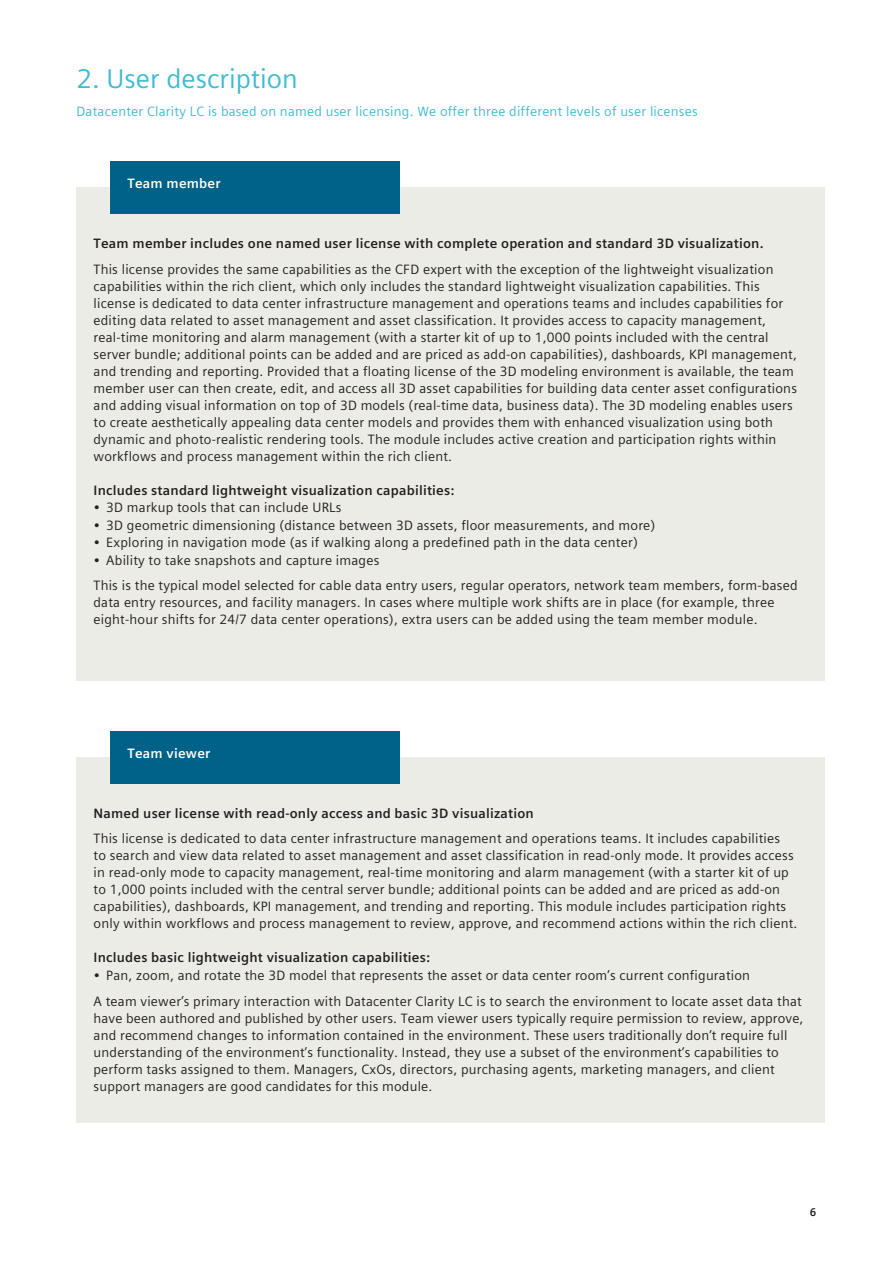
<style>
.page{position:relative;width:893px;height:1263px;background:#fff}
.page>*{position:absolute;margin:0;border:0;box-sizing:border-box;transform-origin:0 0}
.t1{font:27px "Siemens Sans Global";color:#41bad2}
.t2{font:13.5px/17px "Siemens Sans Global";letter-spacing:.015em;color:#231f20}
.t3{font:700 13.5px "Siemens Sans Global";letter-spacing:.015em;color:#231f20}
.t4{font:13.5px "Siemens Sans Global";letter-spacing:.015em;color:#41bad2}
.t5{font:700 13.5px "Siemens Sans Global";letter-spacing:.015em;color:#fff}
.t6{font:700 11.25px "Siemens Sans Global";color:#231f20}
</style>
<div class="page">
<div style="left:77px;top:187px;width:748px;height:493px;background:#ecece7"></div>
<div style="left:77px;top:757px;width:748px;height:366px;background:#ecece7"></div>
<div style="left:111px;top:162px;width:289px;height:52px;background:#006288"></div>
<div style="left:111px;top:731px;width:289px;height:53px;background:#006288"></div>
<h1 class="t1" style="left:77px;top:58px;width:223px">2. User description</h1>
<p class="t4" style="left:77px;top:101px;width:623px">Datacenter Clarity LC is based on named user licensing. We offer three different levels of user licenses</p>
<p class="t5" style="left:128px;top:173px;width:94px">Team member</p>
<p class="t3" style="left:94px;top:233px;width:671px">Team member includes one named user license with complete operation and standard 3D visualization.</p>
<p class="t2" style="left:94px;top:260px;width:705px">This license provides the same capabilities as the CFD expert with the exception of the lightweight visualization capabilities within the rich client, which only includes the standard lightweight visualization capabilities. This license is dedicated to data center infrastructure management and operations teams and includes capabilities for editing data related to asset management and asset classification. It provides access to capacity management, real-time monitoring and alarm management (with a starter kit of up to 1,000 points included with the central server bundle; additional points can be added and are priced as add-on capabilities), dashboards, KPI management, and trending and reporting. Provided that a floating license of the 3D modeling environment is available, the team member user can then create, edit, and access all 3D asset capabilities for building data center asset configurations and adding visual information on top of 3D models (real-time data, business data). The 3D modeling enables users to create aesthetically appealing data center models and provides them with enhanced visualization using both dynamic and photo-realistic rendering tools. The module includes active creation and participation rights within workflows and process management within the rich client.</p>
<p class="t3" style="left:94px;top:480px;width:362px">Includes standard lightweight visualization capabilities:</p>
<p class="t2" style="left:94px;top:499px;width:249px">• 3D markup tools that can include URLs</p>
<p class="t2" style="left:94px;top:517px;width:563px">• 3D geometric dimensioning (distance between 3D assets, floor measurements, and more)</p>
<p class="t2" style="left:94px;top:534px;width:546px">• Exploring in navigation mode (as if walking along a predefined path in the data center)</p>
<p class="t2" style="left:94px;top:547px;width:705px;line-height:25.5px">• Ability to take snapshots and capture images<br>This is the typical model selected for cable data entry users, regular operators, network team members, form-based</p>
<p class="t2" style="left:94px;top:594px;width:682px">data entry resources, and facility managers. In cases where multiple work shifts are in place (for example, three eight-hour shifts for 24/7 data center operations), extra users can be added using the team member module.</p>
<p class="t5" style="left:128px;top:743px;width:84px">Team viewer</p>
<p class="t3" style="left:94px;top:803px;width:442px">Named user license with read-only access and basic 3D visualization</p>
<p class="t2" style="left:94px;top:830px;width:705px">This license is dedicated to data center infrastructure management and operations teams. It includes capabilities<br>to search and view data related to asset management and asset classification in read-only mode. It provides access in read-only mode to capacity management, real-time monitoring and alarm management (with a starter kit of up to 1,000 points included with the central server bundle; additional points can be added and are priced as add-on capabilities), dashboards, KPI management, and trending and reporting. This module includes participation rights only within workflows and process management to review, approve, and recommend actions within the rich client.</p>
<p class="t3" style="left:94px;top:947px;width:338px">Includes basic lightweight visualization capabilities:</p>
<p class="t2" style="left:94px;top:963px;width:710px;line-height:25.5px">• Pan, zoom, and rotate the 3D model that represents the asset or data center room’s current configuration<br>A team viewer’s primary interaction with Datacenter Clarity LC is to search the environment to locate asset data that</p>
<p class="t2" style="left:94px;top:1009px;width:711px">have been authored and published by other users. Team viewer users typically require permission to review, approve, and recommend changes to information contained in the environment. These users traditionally don’t require full understanding of the environment’s functionality. Instead, they use a subset of the environment’s capabilities to perform tasks assigned to them. Managers, CxOs, directors, purchasing agents, marketing managers, and client support managers are good candidates for this module.</p>
<p class="t6" style="left:810px;top:1203px;width:8px">6</p>
</div>
